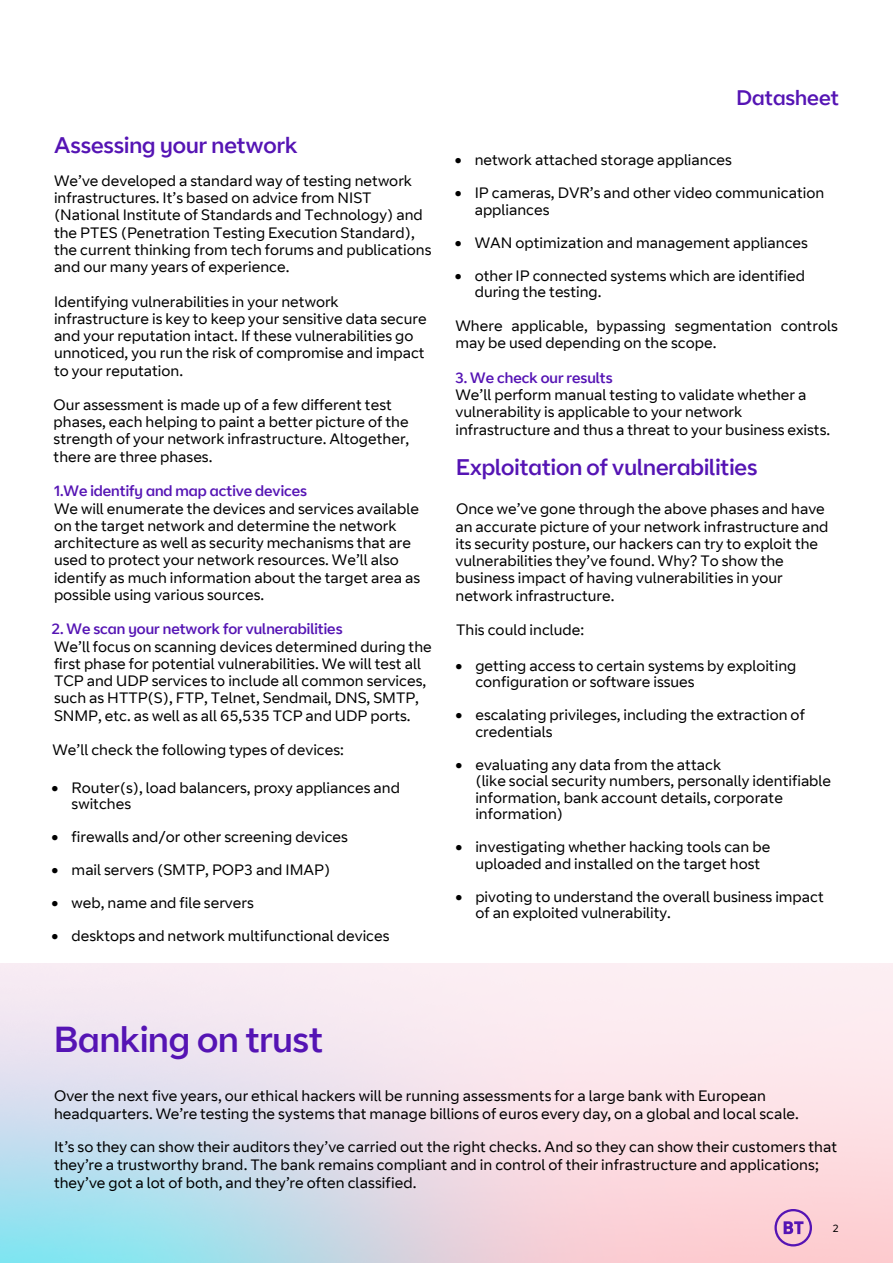
<style>
.page{position:relative;width:893px;height:1263px;background:#fff}
.page>*{position:absolute;margin:0;border:0;box-sizing:border-box;transform-origin:0 0}
.t1{font:36px "BT Curve Headline";letter-spacing:-.005em;color:#5514b4}
.t2{font:22.5px "BT Curve Headline";color:#5514b4}
.t3{font:21px "BT Curve Headline";color:#5514b4}
.t4{font:15px/17.2px "BT Curve";color:#000}
.t5{font:15px/16.5px "BT Curve";color:#000}
.t6{font:15px "BT Curve Headline";color:#5514b4}
.t7{font:10.5px "BT Curve";color:#000}
</style>
<div class="page">
<svg style="left:0;top:964px;width:893px;height:299px"></svg>
<svg style="left:774px;top:1209px;width:38px;height:37px"></svg>
<h2 class="t2" style="left:54px;top:131px;width:245px">Assessing your network</h2>
<p class="t4" style="left:54px;top:172px;width:379px">We’ve developed a standard way of testing network infrastructures. It’s based on advice from NIST (National Institute of Standards and Technology) and the PTES (Penetration Testing Execution Standard), the current thinking from tech forums and publications and our many years of experience.</p>
<p class="t4" style="left:54px;top:293px;width:374px">Identifying vulnerabilities in your network infrastructure is key to keep your sensitive data secure and your reputation intact. If these vulnerabilities go unnoticed, you run the risk of compromise and impact to your reputation.</p>
<p class="t4" style="left:54px;top:397px;width:357px">Our assessment is made up of a few different test phases, each helping to paint a better picture of the strength of your network infrastructure. Altogether, there are three phases.</p>
<p class="t6" style="left:54px;top:482px;width:255px">1.We identify and map active devices</p>
<p class="t4" style="left:54px;top:500px;width:368px">We will enumerate the devices and services available on the target network and determine the network architecture as well as security mechanisms that are used to protect your network resources. We’ll also identify as much information about the target area as possible using various sources.</p>
<p class="t6" style="left:52px;top:620px;width:292px">2. We scan your network for vulnerabilities</p>
<p class="t4" style="left:54px;top:638px;width:379px">We’ll focus on scanning devices determined during the first phase for potential vulnerabilities. We will test all TCP and UDP services to include all common services, such as HTTP(S), FTP, Telnet, Sendmail, DNS, SMTP, SNMP, etc. as well as all 65,535 TCP and UDP ports.</p>
<p class="t5" style="left:52px;top:742px;width:293px">We’ll check the following types of devices:</p>
<p class="t5" style="left:72px;top:780px;width:330px;text-indent:-20px">• Router(s), load balancers, proxy appliances and switches</p>
<p class="t5" style="left:52px;top:829px;width:298px">• firewalls and/or other screening devices</p>
<p class="t5" style="left:52px;top:862px;width:280px">• mail servers (SMTP, POP3 and IMAP)</p>
<p class="t5" style="left:52px;top:895px;width:204px">• web, name and file servers</p>
<p class="t5" style="left:52px;top:928px;width:339px">• desktops and network multifunctional devices</p>
<h3 class="t3" style="left:737px;top:85px;width:104px">Datasheet</h3>
<p class="t5" style="left:455px;top:152px;width:279px">• network attached storage appliances</p>
<p class="t5" style="left:475px;top:185px;width:351px;text-indent:-20px">• IP cameras, DVR’s and other video communication appliances</p>
<p class="t5" style="left:455px;top:235px;width:355px">• WAN optimization and management appliances</p>
<p class="t5" style="left:475px;top:268px;width:332px;text-indent:-20px">• other IP connected systems which are identified during the testing.</p>
<p class="t4" style="left:455px;top:318px;width:384px">Where applicable, bypassing segmentation controls may be used depending on the scope.</p>
<p class="t6" style="left:455px;top:369px;width:159px">3. We check our results</p>
<p class="t4" style="left:455px;top:387px;width:376px">We’ll perform manual testing to validate whether a vulnerability is applicable to your network infrastructure and thus a threat to your business exists.</p>
<h2 class="t2" style="left:456px;top:453px;width:303px">Exploitation of vulnerabilities</h2>
<p class="t4" style="left:455px;top:501px;width:375px">Once we’ve gone through the above phases and have an accurate picture of your network infrastructure and its security posture, our hackers can try to exploit the vulnerabilities they’ve found. Why? To show the business impact of having vulnerabilities in your network infrastructure.</p>
<p class="t4" style="left:456px;top:622px;width:130px">This could include:</p>
<p class="t5" style="left:475px;top:658px;width:322px;text-indent:-20px">• getting access to certain systems by exploiting configuration or software issues</p>
<p class="t5" style="left:475px;top:707px;width:331px;text-indent:-20px">• escalating privileges, including the extraction of credentials</p>
<p class="t5" style="left:475px;top:757px;width:357px;text-indent:-20px">• evaluating any data from the attack<br>(like social security numbers, personally identifiable information, bank account details, corporate information)</p>
<p class="t5" style="left:475px;top:839px;width:296px;text-indent:-20px">• investigating whether hacking tools can be uploaded and installed on the target host</p>
<p class="t5" style="left:475px;top:889px;width:350px;text-indent:-20px">• pivoting to understand the overall business impact of an exploited vulnerability.</p>
<h1 class="t1" style="left:54px;top:1018px;width:271px">Banking on trust</h1>
<p class="t4" style="left:54px;top:1087px;width:746px;line-height:18px">Over the next five years, our ethical hackers will be running assessments for a large bank with European headquarters. We’re testing the systems that manage billions of euros every day, on a global and local scale.</p>
<p class="t4" style="left:54px;top:1138px;width:785px;line-height:18px">It’s so they can show their auditors they’ve carried out the right checks. And so they can show their customers that they’re a trustworthy brand. The bank remains compliant and in control of their infrastructure and applications; they’ve got a lot of both, and they’re often classified.</p>
<p class="t7" style="left:833px;top:1221px;width:8px">2</p>
</div>
